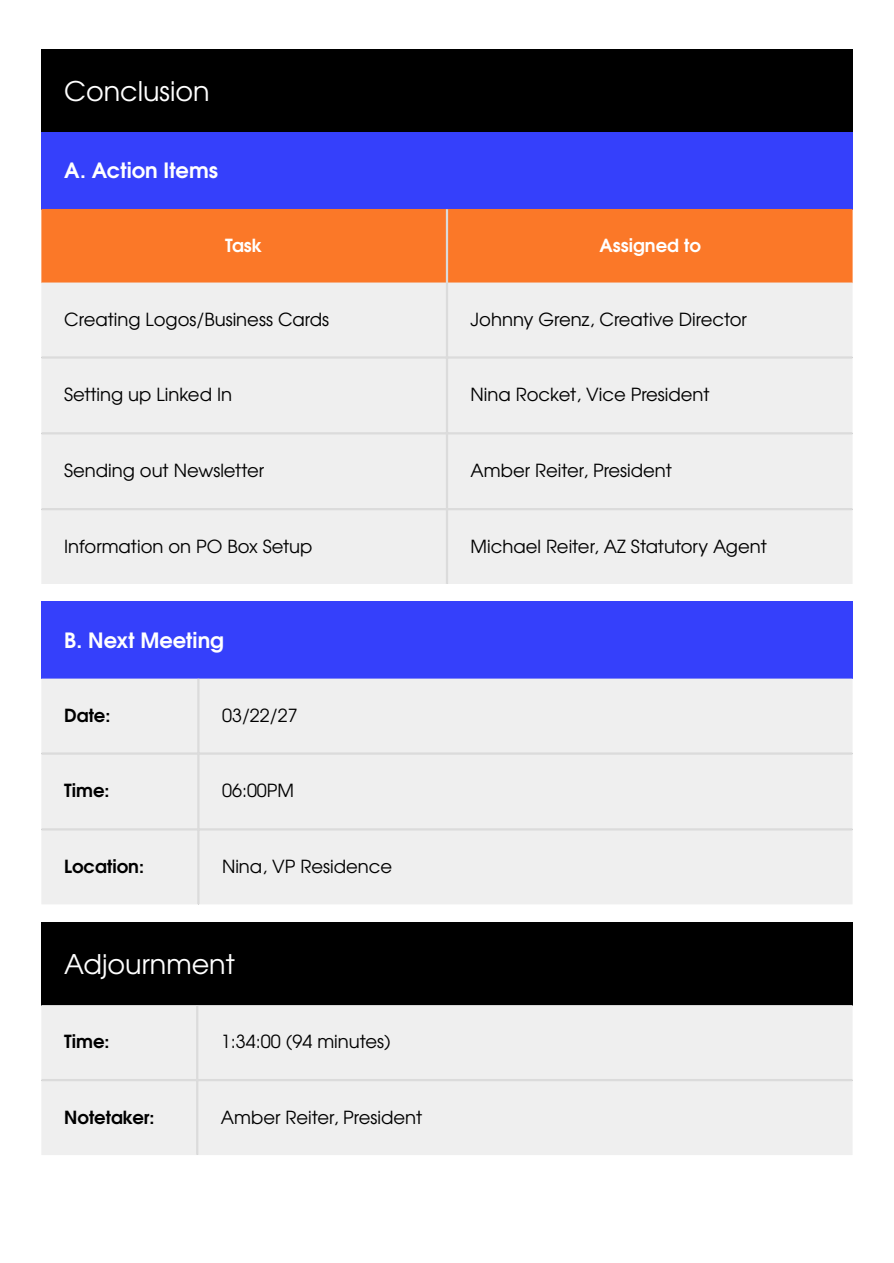
<style>
.page{position:relative;width:894px;height:1263px;background:#fff}
.page>*{position:absolute;margin:0;border:0;box-sizing:border-box;transform-origin:0 0}
.t1{font:27px "Te X Gyre Adventor";color:#fff}
.t2{font:700 21px "Te X Gyre Adventor";color:#fff}
.t3{font:18px "Te X Gyre Adventor";color:#000}
.t4{font:700 18px "Te X Gyre Adventor";color:#000}
.t5{font:700 18px "Te X Gyre Adventor";color:#fff}
</style>
<div class="page">
<div style="left:42px;top:50px;width:810px;height:83px;background:#000"></div>
<div style="left:42px;top:132px;width:810px;height:78px;background:#3540fb"></div>
<div style="left:42px;top:209px;width:810px;height:74px;background:#fb7828"></div>
<div style="left:42px;top:283px;width:810px;height:301px;background:#efefef"></div>
<hr style="left:446px;top:209px;width:2px;height:375px;background:#dbdbdb">
<hr style="left:42px;top:356px;width:810px;height:3px;background:#dbdbdb">
<hr style="left:42px;top:432px;width:810px;height:2px;background:#dbdbdb">
<hr style="left:42px;top:508px;width:810px;height:2px;background:#dbdbdb">
<div style="left:42px;top:602px;width:810px;height:77px;background:#3540fb"></div>
<div style="left:42px;top:679px;width:810px;height:225px;background:#efefef"></div>
<hr style="left:197px;top:679px;width:2px;height:225px;background:#dbdbdb">
<hr style="left:42px;top:752px;width:810px;height:3px;background:#dbdbdb">
<hr style="left:42px;top:828px;width:810px;height:2px;background:#dbdbdb">
<div style="left:42px;top:922px;width:810px;height:84px;background:#000"></div>
<div style="left:42px;top:1005px;width:810px;height:150px;background:#efefef"></div>
<hr style="left:196px;top:1005px;width:2px;height:150px;background:#dbdbdb">
<hr style="left:42px;top:1079px;width:810px;height:2px;background:#dbdbdb">
<p class="t1" style="left:64px;top:70px;width:147px">Conclusion</p>
<p class="t2" style="left:64px;top:152px;width:155px">A. Action Items</p>
<p class="t5" style="left:225px;top:230px;width:39px">Task</p>
<p class="t5" style="left:599px;top:230px;width:103px">Assigned to</p>
<p class="t3" style="left:64px;top:305px;width:266px">Creating Logos/Business Cards</p>
<p class="t3" style="left:470px;top:305px;width:278px">Johnny Grenz, Creative Director</p>
<p class="t3" style="left:64px;top:381px;width:169px">Setting up Linked In</p>
<p class="t3" style="left:470px;top:381px;width:240px">Nina Rocket, Vice President</p>
<p class="t3" style="left:64px;top:456px;width:201px">Sending out Newsletter</p>
<p class="t3" style="left:470px;top:456px;width:203px">Amber Reiter, President</p>
<p class="t3" style="left:64px;top:532px;width:250px">Information on PO Box Setup</p>
<p class="t3" style="left:470px;top:532px;width:298px">Michael Reiter, AZ Statutory Agent</p>
<p class="t2" style="left:64px;top:622px;width:161px">B. Next Meeting</p>
<p class="t4" style="left:64px;top:699px;width:48px">Date:</p>
<p class="t3" style="left:222px;top:701px;width:77px">03/22/27</p>
<p class="t4" style="left:64px;top:775px;width:47px">Time:</p>
<p class="t3" style="left:222px;top:777px;width:74px">06:00PM</p>
<p class="t4" style="left:64px;top:851px;width:81px">Location:</p>
<p class="t3" style="left:222px;top:852px;width:172px">Nina, VP Residence</p>
<p class="t1" style="left:64px;top:943px;width:172px">Adjournment</p>
<p class="t4" style="left:64px;top:1026px;width:47px">Time:</p>
<p class="t3" style="left:221px;top:1027px;width:171px">1:34:00 (94 minutes)</p>
<p class="t4" style="left:64px;top:1102px;width:92px">Notetaker:</p>
<p class="t3" style="left:221px;top:1103px;width:203px">Amber Reiter, President</p>
</div>
